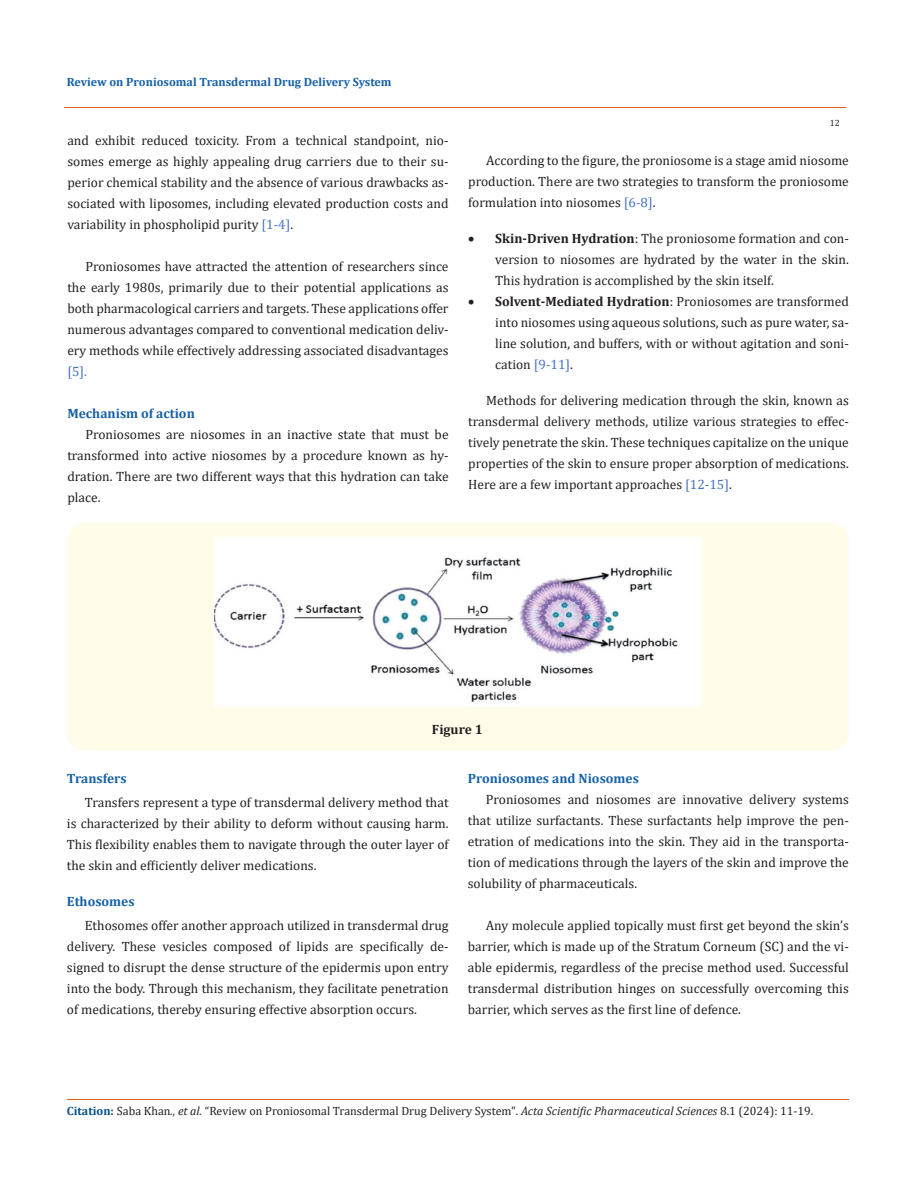
<style>
.page{position:relative;width:917px;height:1188px;background:#fff}
.page>*{position:absolute;margin:0;border:0;box-sizing:border-box;transform-origin:0 0}
.List_Paragraph{font:13.5px/21px "Cambria";color:#231f20;text-align:justify}
.t1{font:700 13.5px "Cambria";color:#1560a6}
.t2{font:700 13.5px "Cambria";color:#231f20}
.t3{font:12px "Cambria";color:#231f20}
.t4{font:700 12px "Cambria";color:#1560a6}
.t5{font:9px "Cambria";color:#231f20}
.s1{color:#4472c4}
.s2{font-weight:700}
.s3{font-weight:700;color:#035089}
.s4{font-style:italic}
</style>
<div class="page">
<div style="left:67px;top:523px;width:781px;height:228px;background:#fffde9;border-radius:18px"></div>
<img style="left:214px;top:537px;width:486px;height:169px">
<hr style="left:64px;top:108px;width:781px;height:1px;background:#e05d1a">
<hr style="left:67px;top:1099px;width:781px;height:1px;background:#e05d1a">
<p class="t4" style="left:67px;top:73px;width:326px">Review on Proniosomal Transdermal Drug Delivery System</p>
<p class="List_Paragraph" style="left:67px;top:130px;width:382px">and exhibit reduced toxicity. From a technical standpoint, nio&shy;somes emerge as highly appealing drug carriers due to their su&shy;perior chemical stability and the absence of various drawbacks as&shy;sociated with liposomes, including elevated production costs and variability in phospholipid purity <span class="s1">[1-4]</span>.</p>
<p class="List_Paragraph" style="left:67px;top:256px;width:383px;text-indent:18px">Proniosomes have attracted the attention of researchers since the early 1980s, primarily due to their potential applications as both pharmacological carriers and targets. These applications offer numerous advantages compared to conventional medication deliv&shy;ery methods while effectively addressing associated disadvantages <span class="s1">[5].</span></p>
<p class="t1" style="left:67px;top:404px;width:129px">Mechanism of action</p>
<p class="List_Paragraph" style="left:67px;top:424px;width:383px;text-indent:18px">Proniosomes are niosomes in an inactive state that must be transformed into active niosomes by a procedure known as hy&shy;dration. There are two different ways that this hydration can take place.</p>
<p class="t5" style="left:829px;top:118px;width:11px">12</p>
<p class="List_Paragraph" style="left:468px;top:150px;width:382px;text-indent:18px">According to the figure, the proniosome is a stage amid niosome production. There are two strategies to transform the proniosome formulation into niosomes <span class="s1">[6-8]</span>.</p>
<p class="List_Paragraph" style="left:495px;top:228px;width:355px;text-indent:-27px">• <span class="s2">Skin-Driven Hydration</span>: The proniosome formation and con&shy;version to niosomes are hydrated by the water in the skin.<br>This hydration is accomplished by the skin itself.</p>
<p class="List_Paragraph" style="left:495px;top:291px;width:355px;text-indent:-27px">• <span class="s2">Solvent-Mediated Hydration</span>: Proniosomes are transformed into niosomes using aqueous solutions, such as pure water, sa&shy;line solution, and buffers, with or without agitation and soni&shy;cation <span class="s1">[9-11]</span>.</p>
<p class="List_Paragraph" style="left:468px;top:390px;width:382px;text-indent:18px">Methods for delivering medication through the skin, known as transdermal delivery methods, utilize various strategies to effec&shy;tively penetrate the skin. These techniques capitalize on the unique properties of the skin to ensure proper absorption of medications.<br>Here are a few important approaches <span class="s1">[12-15]</span>.</p>
<p class="t2" style="left:432px;top:719px;width:52px">Figure 1</p>
<p class="t1" style="left:67px;top:769px;width:61px">Transfers</p>
<p class="List_Paragraph" style="left:67px;top:792px;width:383px;text-indent:18px">Transfers represent a type of transdermal delivery method that is characterized by their ability to deform without causing harm.<br>This flexibility enables them to navigate through the outer layer of the skin and efficiently deliver medications.</p>
<p class="t1" style="left:67px;top:892px;width:69px">Ethosomes</p>
<p class="List_Paragraph" style="left:67px;top:915px;width:383px;text-indent:18px">Ethosomes offer another approach utilized in transdermal drug delivery. These vesicles composed of lipids are specifically de&shy;signed to disrupt the dense structure of the epidermis upon entry into the body. Through this mechanism, they facilitate penetration of medications, thereby ensuring effective absorption occurs.</p>
<p class="t1" style="left:468px;top:769px;width:173px">Proniosomes and Niosomes</p>
<p class="List_Paragraph" style="left:468px;top:789px;width:382px;text-indent:18px">Proniosomes and niosomes are innovative delivery systems that utilize surfactants. These surfactants help improve the pen&shy;etration of medications into the skin. They aid in the transporta&shy;tion of medications through the layers of the skin and improve the solubility of pharmaceuticals.</p>
<p class="List_Paragraph" style="left:468px;top:915px;width:382px;text-indent:18px">Any molecule applied topically must first get beyond the skin’s barrier, which is made up of the Stratum Corneum (SC) and the vi&shy;able epidermis, regardless of the precise method used. Successful transdermal distribution hinges on successfully overcoming this barrier, which serves as the first line of defence.</p>
<p class="t3" style="left:67px;top:1104px;width:747px"><span class="s3">Citation:</span> Saba Khan<span class="s4">., et al.</span> “Review on Proniosomal Transdermal Drug Delivery System". <span class="s4">Acta Scientific Pharmaceutical Sciences</span> 8.1 (2024): 11-19.</p>
</div>
